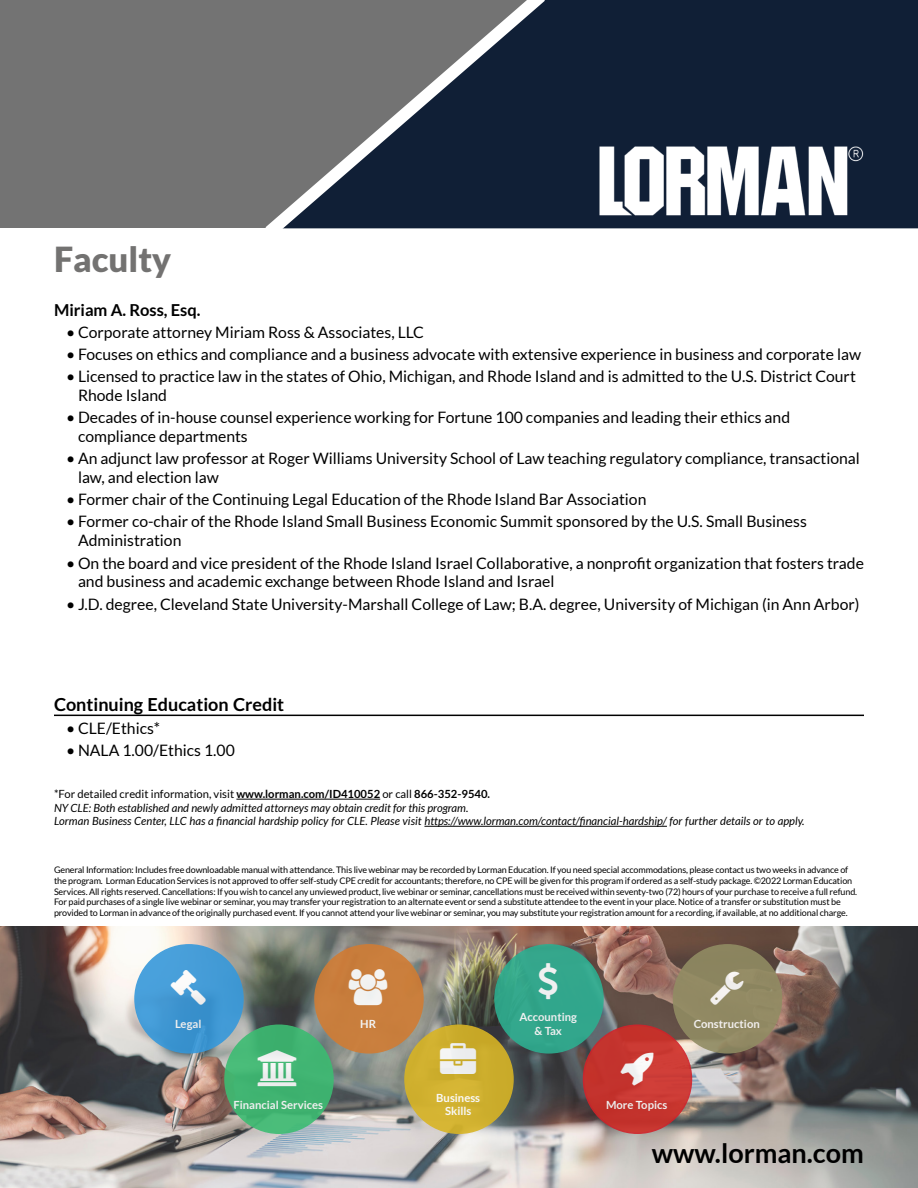
<style>
.page{position:relative;width:918px;height:1188px;background:#fff}
.page>*{position:absolute;margin:0;border:0;box-sizing:border-box;transform-origin:0 0}
.t1{font:900 34.5px "Lato";color:#737271}
.t2{font:700 27px "Lato";color:#000}
.t3{font:700 18px "Lato";color:#000}
.t4{font:700 16.5px "Lato";color:#000}
.t5{font:15.75px/18.9px "Lato";color:#000}
.t6{font:italic 11.25px/13.5px "Lato";color:#000}
.t7{font:11.25px "Lato";color:#000}
.t8{font:700 11.25px/13.5px "Lato";color:#fff;text-align:center}
.t9{font:9px/10.8px "Lato";letter-spacing:-.015em;color:#000}
.s1{font-weight:700}
</style>
<div class="page">
<img style="left:0;top:927px;width:918px;height:261px">
<div style="left:584px;top:1025px;width:108px;height:108px;background:#c4332e;border-radius:50%"></div>
<div style="left:583px;top:1024px;width:109px;height:110px;border:2px solid #d2232a;border-radius:50%"></div>
<div style="left:135px;top:945px;width:108px;height:108px;background:#429ad5;border-radius:50%"></div>
<div style="left:134px;top:944px;width:110px;height:110px;border:2px solid #3598db;border-radius:50%"></div>
<div style="left:495px;top:945px;width:108px;height:108px;background:#32a68c;border-radius:50%"></div>
<div style="left:494px;top:944px;width:110px;height:110px;border:2px solid #2dae90;border-radius:50%"></div>
<div style="left:315px;top:945px;width:108px;height:108px;background:#c97e3d;border-radius:50%"></div>
<div style="left:314px;top:944px;width:110px;height:110px;border:2px solid #d07c34;border-radius:50%"></div>
<div style="left:405px;top:1025px;width:108px;height:108px;background:#ceaf2d;border-radius:50%"></div>
<div style="left:404px;top:1024px;width:110px;height:110px;border:2px solid #d8b424;border-radius:50%"></div>
<div style="left:674px;top:945px;width:108px;height:108px;background:#918c63;border-radius:50%"></div>
<div style="left:673px;top:944px;width:109px;height:110px;border:2px solid #918c63;border-radius:50%"></div>
<div style="left:225px;top:1025px;width:108px;height:108px;background:#40b471;border-radius:50%"></div>
<div style="left:224px;top:1024px;width:110px;height:110px;border:2px solid #3cbc72;border-radius:50%"></div>
<div style="left:0;top:0;width:511px;height:227px;background:#737373"></div>
<div style="left:545px;top:1px;width:373px;height:227px;background:#101f36"></div>
<svg style="left:265px;top:1px;width:280px;height:228px"></svg>
<hr style="left:0;top:0;width:918px;height:1px;background:#fff">
<img style="left:597px;top:144px;width:268px;height:72px">
<hr style="left:54px;top:715px;width:810px;height:1px;background:#000">
<hr style="left:236px;top:799px;width:144px;height:1px;background:#000">
<hr style="left:424px;top:826px;width:243px;height:1px;background:#000">
<svg style="left:634px;top:1057px;width:19px;height:28px"></svg>
<svg style="left:191px;top:999px;width:15px;height:6px"></svg>
<h1 class="t1" style="left:54px;top:239px;width:119px">Faculty</h1>
<p class="t4" style="left:54px;top:300px;width:148px">Miriam A. Ross, Esq.</p>
<p class="t5" style="left:66px;top:323px;width:360px">• Corporate attorney Miriam Ross &amp; Associates, LLC</p>
<p class="t5" style="left:66px;top:345px;width:797px">• Focuses on ethics and compliance and a business advocate with extensive experience in business and corporate law</p>
<p class="t5" style="left:78px;top:367px;width:779px;text-indent:-12px">• Licensed to practice law in the states of Ohio, Michigan, and Rhode Island and is admitted to the U.S. District Court<br>Rhode Island</p>
<p class="t5" style="left:78px;top:408px;width:714px;text-indent:-12px">• Decades of in-house counsel experience working for Fortune 100 companies and leading their ethics and compliance departments</p>
<p class="t5" style="left:78px;top:449px;width:783px;text-indent:-12px">• An adjunct law professor at Roger Williams University School of Law teaching regulatory compliance, transactional law, and election law</p>
<p class="t5" style="left:66px;top:490px;width:582px">• Former chair of the Continuing Legal Education of the Rhode Island Bar Association</p>
<p class="t5" style="left:78px;top:512px;width:730px;text-indent:-12px">• Former co-chair of the Rhode Island Small Business Economic Summit sponsored by the U.S. Small Business<br>Administration</p>
<p class="t5" style="left:78px;top:553px;width:788px;text-indent:-12px">• On the board and vice president of the Rhode Island Israel Collaborative, a nonprofit organization that fosters trade and business and academic exchange between Rhode Island and Israel</p>
<p class="t5" style="left:66px;top:594px;width:795px">• J.D. degree, Cleveland State University-Marshall College of Law; B.A. degree, University of Michigan (in Ann Arbor)</p>
<p class="t3" style="left:54px;top:694px;width:232px">Continuing Education Credit</p>
<p class="t5" style="left:66px;top:719px;width:96px">• CLE/Ethics*</p>
<p class="t5" style="left:66px;top:741px;width:170px">• NALA 1.00/Ethics 1.00</p>
<p class="t7" style="left:54px;top:788px;width:438px">*For detailed credit information, visit <span class="s1">www.lorman.com/ID410052</span> or call <span class="s1">866-352-9540.</span></p>
<p class="t6" style="left:54px;top:801px;width:752px">NY CLE: Both established and newly admitted attorneys may obtain credit for this program.<br>Lorman Business Center, LLC has a financial hardship policy for CLE. Please visit https://www.lorman.com/contact/financial-hardship/ for further details or to apply.</p>
<p class="t9" style="left:54px;top:864px;width:805px">General Information: Includes free downloadable manual with attendance. This live webinar may be recorded by Lorman Education. If you need special accommodations, please contact us two weeks in advance of the program. Lorman Education Services is not approved to offer self-study CPE credit for accountants; therefore, no CPE will be given for this program if ordered as a self-study package. ©2022 Lorman Education Services. All rights reserved. Cancellations: If you wish to cancel any unviewed product, live webinar or seminar, cancellations must be received within seventy-two (72) hours of your purchase to receive a full refund.<br>For paid purchases of a single live webinar or seminar, you may transfer your registration to an alternate event or send a substitute attendee to the event in your place. Notice of a transfer or substitution must be provided to Lorman in advance of the originally purchased event. If you cannot attend your live webinar or seminar, you may substitute your registration amount for a recording, if available, at no additional charge.</p>
<p class="t8" style="left:175px;top:1017px;width:28px">Legal</p>
<p class="t8" style="left:519px;top:1010px;width:59px">Accounting &amp; Tax</p>
<p class="t8" style="left:360px;top:1017px;width:17px">HR</p>
<p class="t8" style="left:233px;top:1098px;width:91px">Financial Services</p>
<p class="t8" style="left:436px;top:1091px;width:45px">Business<br>Skills</p>
<p class="t8" style="left:694px;top:1017px;width:68px">Construction</p>
<p class="t8" style="left:606px;top:1098px;width:63px">More Topics</p>
<h2 class="t2" style="left:652px;top:1138px;width:214px">www.lorman.com</h2>
</div>
